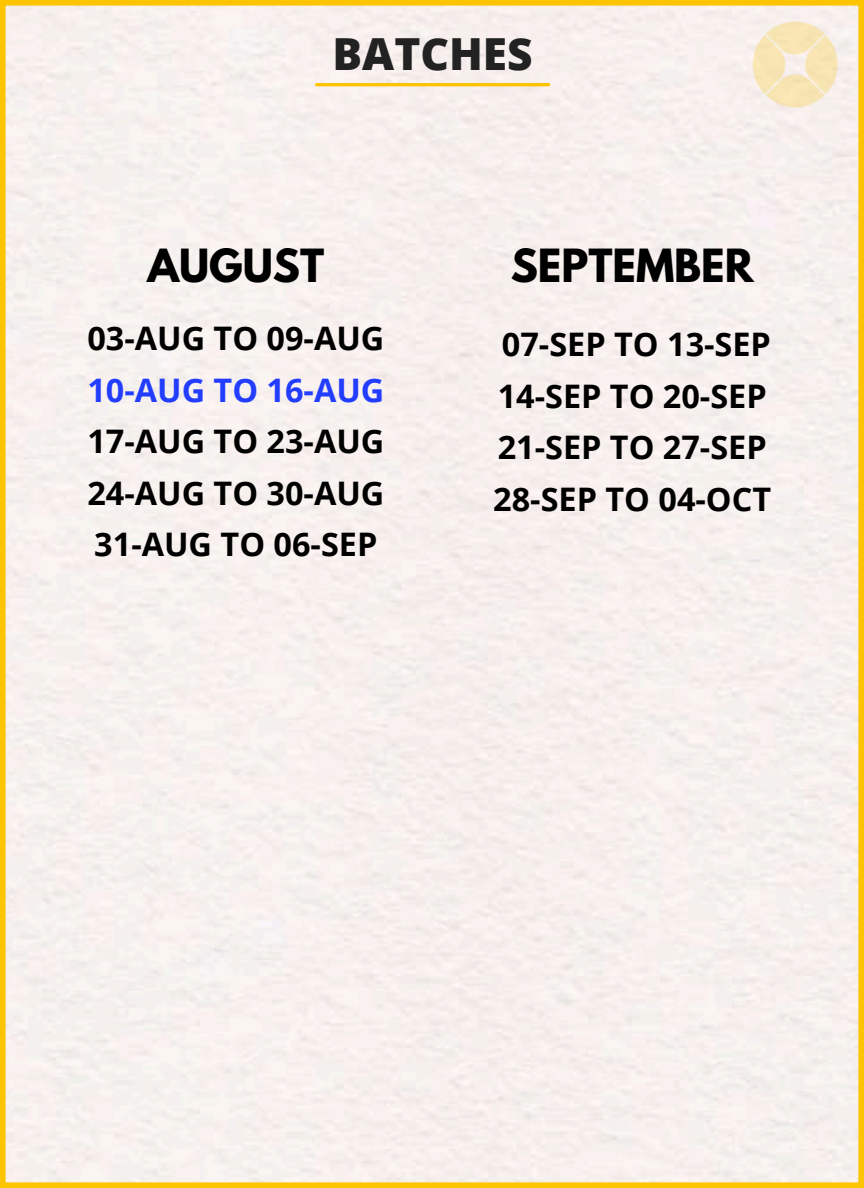
<style>
.page{position:relative;width:864px;height:1188px;background:#f6f0ee}
.page>*{position:absolute;margin:0;border:0;box-sizing:border-box;transform-origin:0 0}
.t1{font:800 44.25px "Open Sans";color:#222}
.t2{font:700 40.5px "League Spartan";color:#000}
.t3{font:700 32.4px/51.6px "Open Sans";color:#000;text-align:justify}
.t4{font:700 32.4px "Open Sans";color:#233dff}
</style>
<div class="page">
<hr style="left:317px;top:83px;width:232px;height:3px;background:#fcc500">
<img style="left:749px;top:18px;width:93px;height:92px">
<h1 class="t1" style="left:332px;top:23px;width:202px">BATCHES</h1>
<p class="t2" style="left:147px;top:246px;width:178px">AUGUST</p>
<p class="t2" style="left:511px;top:246px;width:245px">SEPTEMBER</p>
<p class="t3" style="left:87px;top:312px;width:299px">03-AUG TO 09-AUG</p>
<p class="t4" style="left:87px;top:367px;width:299px">10-AUG TO 16-AUG</p>
<p class="t3" style="left:87px;top:415px;width:299px">17-AUG TO 23-AUG 24-AUG TO 30-AUG 31-AUG TO 06-SEP</p>
<p class="t3" style="left:493px;top:318px;width:279px;text-align:left">07-SEP TO 13-SEP<br>14-SEP TO 20-SEP<br>21-SEP TO 27-SEP<br>28-SEP TO 04-OCT</p>
</div>
